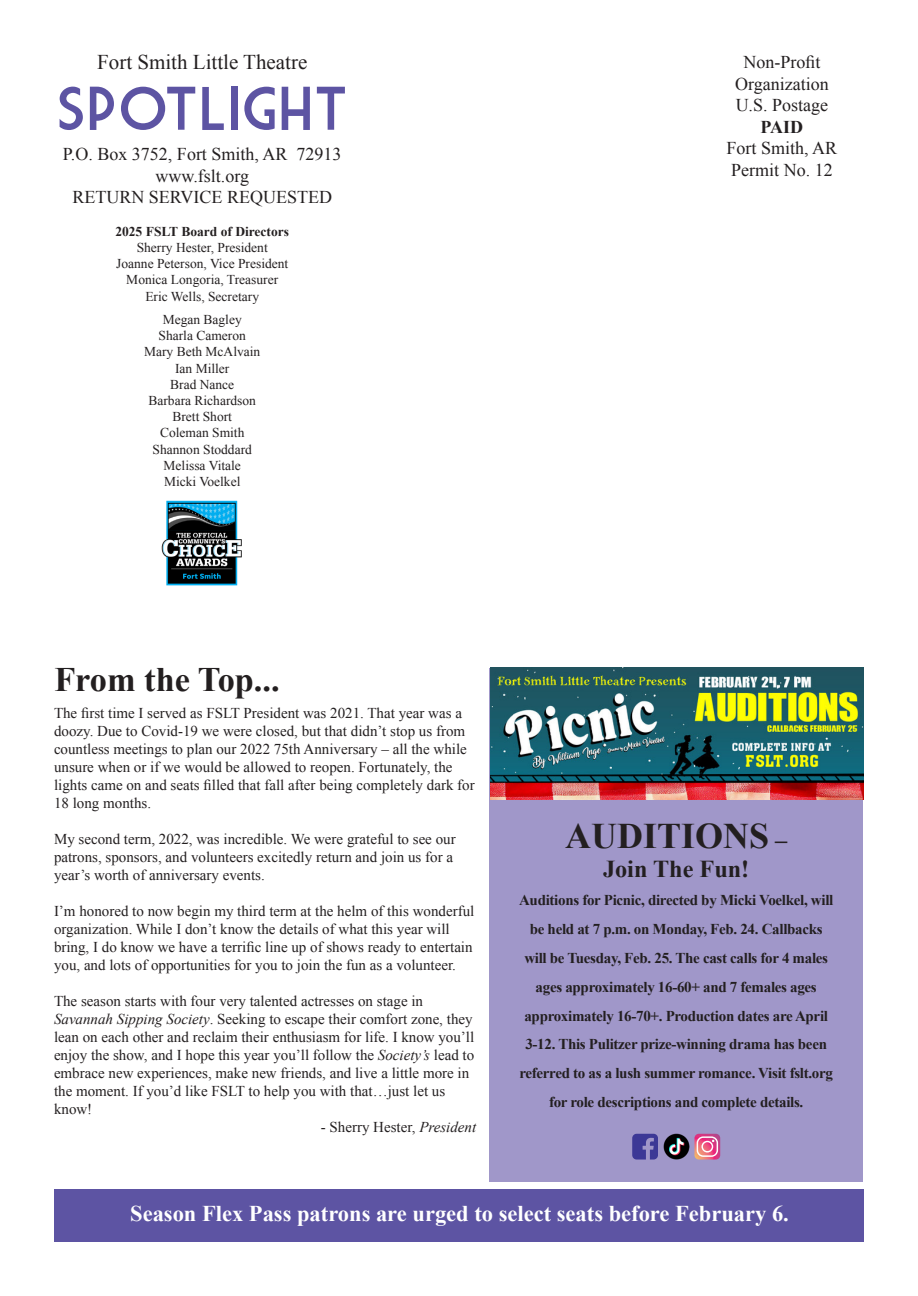
<style>
.page{position:relative;width:918px;height:1296px;background:#fff}
.page>*{position:absolute;margin:0;border:0;box-sizing:border-box;transform-origin:0 0}
.t1{font:59.85px "Market Deco";color:#5d54a3}
.t2{font:700 36px "Times New Roman";color:#231f20}
.t3{font:700 34.35px "Times New Roman";color:#231f20}
.t4{font:700 24.15px "Times New Roman";color:#231f20}
.t5{font:700 22.5px "Times New Roman";color:#fff}
.t6{font:21px "Times New Roman";color:#231f20}
.t7{font:18px/21.6px "Times New Roman";color:#231f20;text-align:center}
.t8{font:15px/18px "Times New Roman";color:#231f20}
.t9{font:700 15px/28.8px "Times New Roman";letter-spacing:-.02em;color:#231f20;text-align:center}
.t10{font:13.5px "Times New Roman";color:#231f20}
.t11{font:700 13.5px "Times New Roman";color:#231f20}
.s1{font-weight:700}
.s2{font-style:italic}
.s3{font-size:24.15px}
</style>
<div class="page">
<div style="left:489px;top:668px;width:374px;height:514px;background:#a097c9"></div>
<div style="left:54px;top:1189px;width:810px;height:53px;background:#5d54a3"></div>
<svg style="left:632px;top:1134px;width:26px;height:26px"></svg>
<img style="left:663px;top:1134px;width:26px;height:26px">
<svg style="left:694px;top:1134px;width:26px;height:26px"></svg>
<img style="left:162px;top:500px;width:80px;height:86px">
<img style="left:491px;top:668px;width:373px;height:132px">
<p class="t6" style="left:97px;top:48px;width:212px">Fort Smith Little Theatre</p>
<p class="t1" style="left:56px;top:75px;width:294px">Spotlight</p>
<p class="t7" style="left:63px;top:143px;width:280px">P.O. Box 3752, Fort Smith, AR 72913</p>
<p class="t7" style="left:156px;top:165px;width:95px">www.fslt.org</p>
<p class="t7" style="left:72px;top:186px;width:261px">RETURN SERVICE REQUESTED</p>
<p class="t11" style="left:115px;top:222px;width:175px">2025 FSLT Board of Directors</p>
<p class="t10" style="left:137px;top:238px;width:133px">Sherry Hester, President</p>
<p class="t10" style="left:116px;top:255px;width:174px">Joanne Peterson, Vice President</p>
<p class="t10" style="left:126px;top:271px;width:153px">Monica Longoria, Treasurer</p>
<p class="t10" style="left:145px;top:287px;width:115px">Eric Wells, Secretary</p>
<p class="t10" style="left:163px;top:310px;width:81px">Megan Bagley</p>
<p class="t10" style="left:159px;top:327px;width:89px">Sharla Cameron</p>
<p class="t10" style="left:144px;top:343px;width:118px">Mary Beth McAlvain</p>
<p class="t10" style="left:175px;top:359px;width:56px">Ian Miller</p>
<p class="t10" style="left:170px;top:375px;width:66px">Brad Nance</p>
<p class="t10" style="left:148px;top:391px;width:109px">Barbara Richardson</p>
<p class="t10" style="left:172px;top:408px;width:61px">Brett Short</p>
<p class="t10" style="left:160px;top:424px;width:86px">Coleman Smith</p>
<p class="t10" style="left:153px;top:440px;width:101px">Shannon Stoddard</p>
<p class="t10" style="left:164px;top:456px;width:79px">Melissa Vitale</p>
<p class="t10" style="left:164px;top:472px;width:78px">Micki Voelkel</p>
<p class="t7" style="left:727px;top:51px;width:112px">Non-Profit<br>Organization<br>U.S. Postage<br><span class="s1">PAID<br></span>Fort Smith, AR<br>Permit No. 12</p>
<p class="t3" style="left:54px;top:656px;width:227px">From the Top...</p>
<p class="t8" style="left:54px;top:704px;width:422px">The first time I served as FSLT President was 2021. That year was a doozy. Due to Covid-19 we were closed, but that didn’t stop us from countless meetings to plan our 2022 75th Anniversary – all the while unsure when or if we would be allowed to reopen. Fortunately, the lights came on and seats filled that fall after being completely dark for 18 long months.</p>
<p class="t8" style="left:54px;top:830px;width:403px">My second term, 2022, was incredible. We were grateful to see our patrons, sponsors, and volunteers excitedly return and join us for a year’s worth of anniversary events.</p>
<p class="t8" style="left:54px;top:902px;width:422px">I’m honored to now begin my third term at the helm of this wonderful organization. While I don’t know the details of what this year will bring, I do know we have a terrific line up of shows ready to entertain you, and lots of opportunities for you to join the fun as a volunteer.</p>
<p class="t8" style="left:54px;top:992px;width:422px">The season starts with four very talented actresses on stage in <span class="s2">Savannah Sipping Society</span>. Seeking to escape their comfort zone, they lean on each other and reclaim their enthusiasm for life. I know you’ll enjoy the show, and I hope this year you’ll follow the <span class="s2">Society’s</span> lead to embrace new experiences, make new friends, and live a little more in the moment. If you’d like FSLT to help you with that…just let us</p>
<p class="t8" style="left:54px;top:1100px;width:40px">know!</p>
<p class="t8" style="left:321px;top:1118px;width:157px">- Sherry Hester, <span class="s2">President</span></p>
<p class="t2" style="left:565px;top:811px;width:224px">AUDITIONS <span class="s3">–</span></p>
<p class="t4" style="left:603px;top:852px;width:148px">Join The Fun!</p>
<p class="t9" style="left:519px;top:886px;width:316px">Auditions for Picnic, directed by Micki Voelkel, will be held at 7 p.m. on Monday, Feb. 24. Callbacks will be Tuesday, Feb. 25. The cast calls for 4 males ages approximately 16-60+ and 7 females ages approximately 16-70+. Production dates are April 3-12. This Pulitzer prize-winning drama has been referred to as a lush summer romance. Visit fslt.org for role descriptions and complete details.</p>
<p class="t5" style="left:130px;top:1198px;width:660px">Season Flex Pass patrons are urged to select seats before February 6.</p>
</div>
